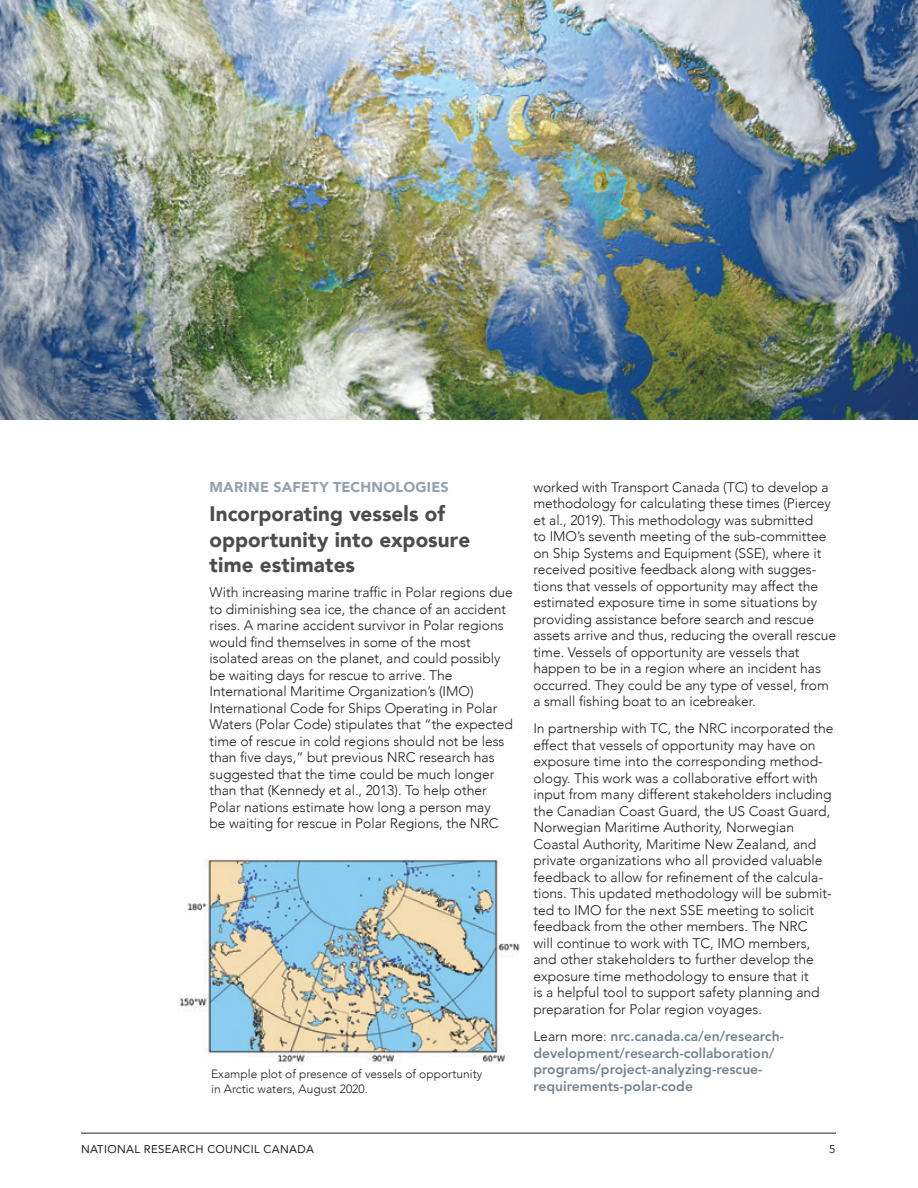
<style>
.page{position:relative;width:918px;height:1188px;background:#fff}
.page>*{position:absolute;margin:0;border:0;box-sizing:border-box;transform-origin:0 0}
.head_02_e{font:900 21px/25.2px "Avenir";letter-spacing:.005em;color:#4b4c4d}
.head_01_e{font:900 14.25px "Avenir";letter-spacing:.02em;color:#93a2ae}
.body_e{font:300 13.8px/16.5px "Avenir";letter-spacing:-.005em;color:#231f20}
.body_e-2{font:800 13.8px/16.5px "Avenir LT Std";color:#76848f}
.caption_e{font:300 12px/14.4px "Avenir";color:#231f20}
.body_e-3{font:11.25px "Avenir";letter-spacing:.03em;color:#231f20}
.s1{font-family:"Avenir";font-weight:300;color:#231f20}
</style>
<div class="page">
<img style="left:179px;top:859px;width:341px;height:203px">
<img style="left:0;top:0;width:918px;height:419px">
<hr style="left:81px;top:1133px;width:755px;height:1px;background:#231f20">
<p class="head_01_e" style="left:210px;top:475px;width:241px">MARINE SAFETY TECHNOLOGIES</p>
<p class="head_02_e" style="left:210px;top:501px;width:262px">Incorporating vessels of opportunity into exposure time estimates</p>
<p class="body_e" style="left:210px;top:584px;width:305px">With increasing marine traffic in Polar regions due to diminishing sea ice, the chance of an accident rises. A marine accident survivor in Polar regions would find themselves in some of the most isolated areas on the planet, and could possibly be waiting days for rescue to arrive. The International Maritime Organization’s (IMO)<br>International Code for Ships Operating in Polar Waters (Polar Code) stipulates that “the expected time of rescue in cold regions should not be less than five days,” but previous NRC research has suggested that the time could be much longer than that (Kennedy et al., 2013). To help other Polar nations estimate how long a person may<br>be waiting for rescue in Polar Regions, the NRC</p>
<p class="caption_e" style="left:211px;top:1067px;width:273px">Example plot of presence of vessels of opportunity in Arctic waters, August 2020.</p>
<p class="body_e" style="left:533px;top:479px;width:304px">worked with Transport Canada (TC) to develop a methodology for calculating these times (Piercey et al., 2019). This methodology was submitted<br>to IMO’s seventh meeting of the sub-committee on Ship Systems and Equipment (SSE), where it received positive feedback along with sugges&shy;tions that vessels of opportunity may affect the estimated exposure time in some situations by providing assistance before search and rescue assets arrive and thus, reducing the overall rescue time. Vessels of opportunity are vessels that happen to be in a region where an incident has occurred. They could be any type of vessel, from a small fishing boat to an icebreaker.</p>
<p class="body_e" style="left:533px;top:720px;width:302px">In partnership with TC, the NRC incorporated the effect that vessels of opportunity may have on exposure time into the corresponding method&shy;ology. This work was a collaborative effort with input from many different stakeholders including the Canadian Coast Guard, the US Coast Guard, Norwegian Maritime Authority, Norwegian Coastal Authority, Maritime New Zealand, and private organizations who all provided valuable feedback to allow for refinement of the calcula&shy;tions. This updated methodology will be submit&shy;ted to IMO for the next SSE meeting to solicit feedback from the other members. The NRC<br>will continue to work with TC, IMO members, and other stakeholders to further develop the exposure time methodology to ensure that it<br>is a helpful tool to support safety planning and preparation for Polar region voyages.</p>
<p class="body_e-2" style="left:533px;top:1028px;width:252px"><span class="s1">Learn more:</span> nrc.canada.ca/en/research&shy;development/research-collaboration/ programs/project-analyzing-rescue&shy;requirements-polar-code</p>
<p class="body_e-3" style="left:81px;top:1140px;width:235px">NATIONAL RESEARCH COUNCIL CANADA</p>
<p class="body_e-3" style="left:829px;top:1140px;width:8px">5</p>
</div>
